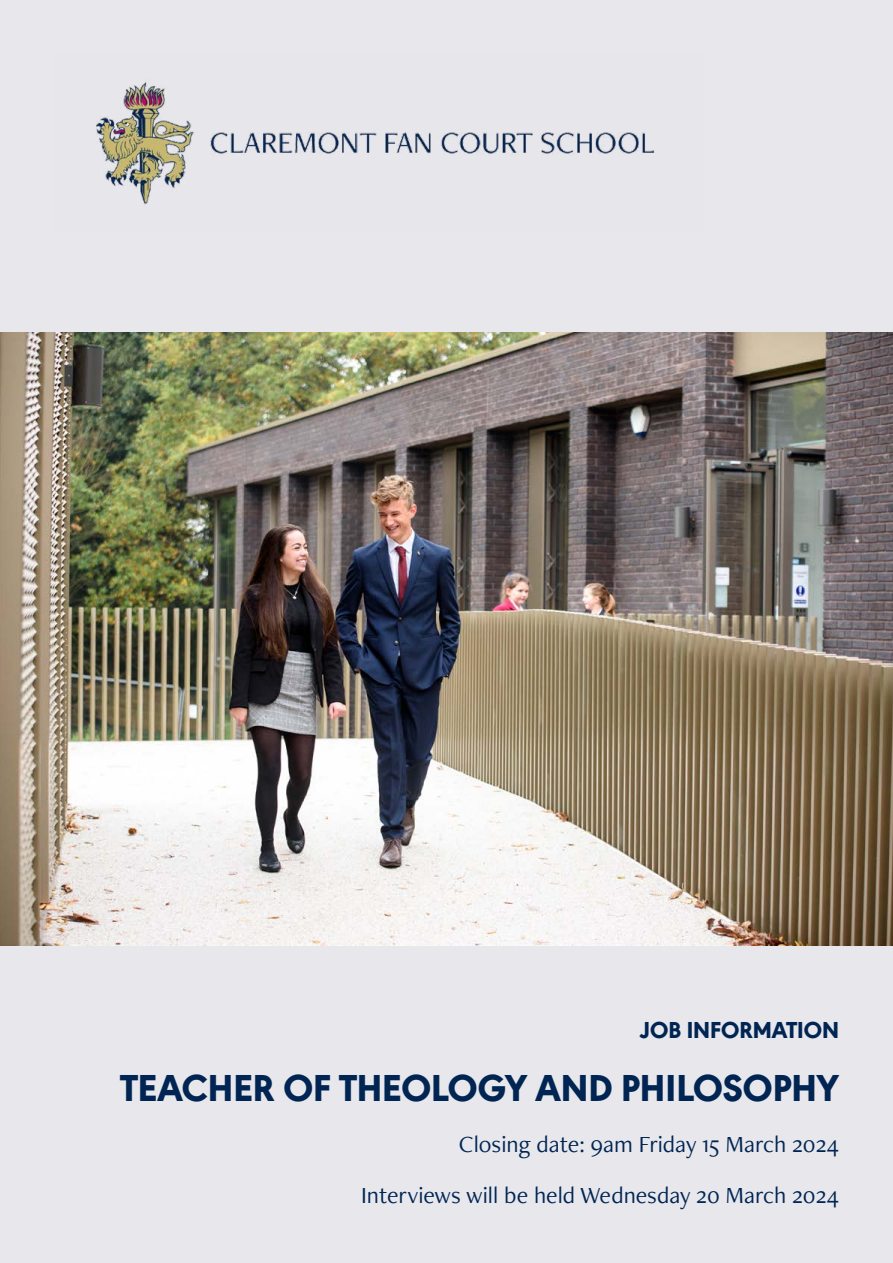
<style>
.page{position:relative;width:893px;height:1263px;background:#e7e7ec}
.page>*{position:absolute;margin:0;border:0;box-sizing:border-box;transform-origin:0 0}
.t1{font:800 39px "URW Geometric";color:#012553}
.t2{font:24px/51px "Freight Neo Pro";color:#012553;text-align:right}
.t3{font:800 24px "URW Geometric";color:#012553}
</style>
<div class="page">
<img style="left:0;top:333px;width:893px;height:613px">
<img style="left:54px;top:54px;width:649px;height:179px">
<p class="t3" style="left:640px;top:1012px;width:201px">JOB INFORMATION</p>
<h1 class="t1" style="left:120px;top:1059px;width:720px">TEACHER OF THEOLOGY AND PHILOSOPHY</h1>
<p class="t2" style="left:361px;top:1118px;width:479px">Closing date: 9am Friday 15 March 2024<br>Interviews will be held Wednesday 20 March 2024</p>
</div>
